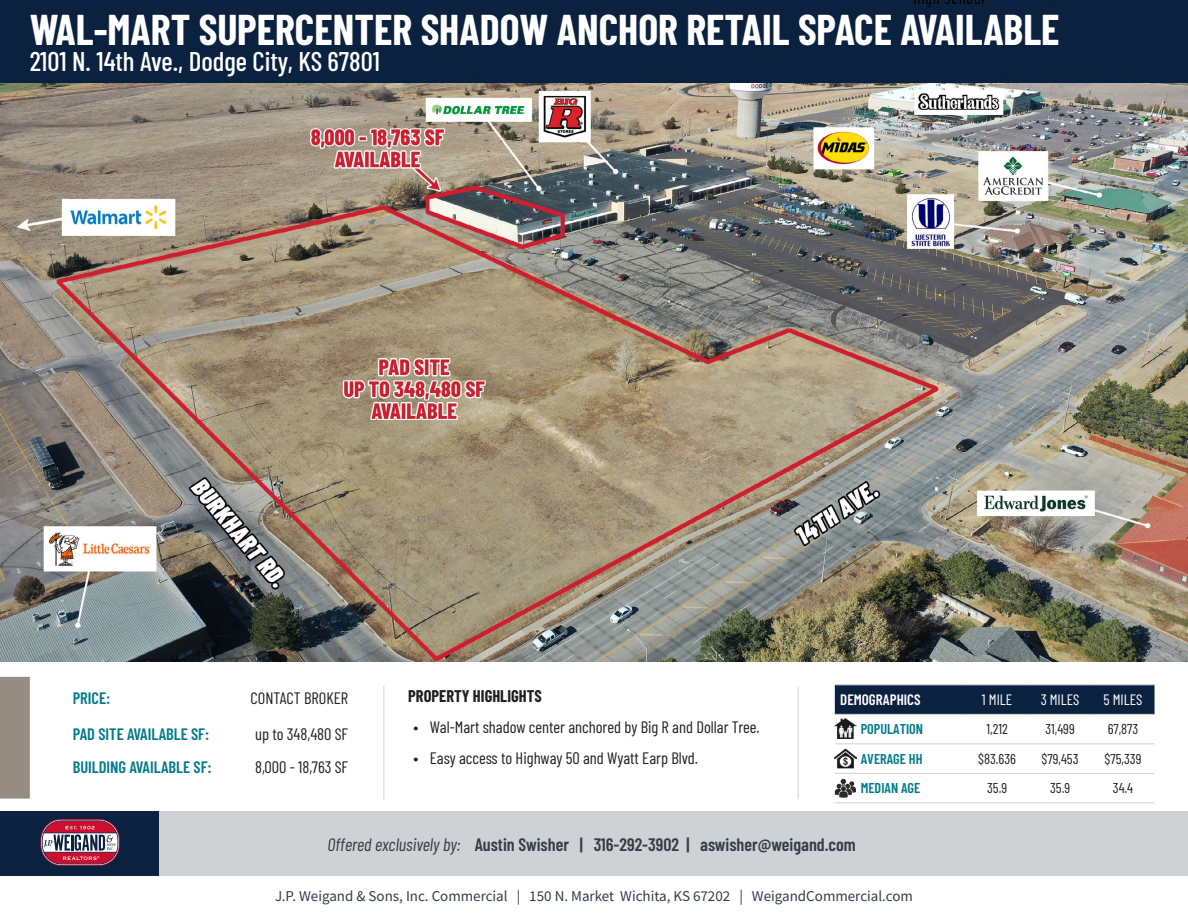
<style>
.page{position:relative;width:1188px;height:918px;background:#fff}
.page>*{position:absolute;margin:0;border:0;box-sizing:border-box;transform-origin:0 0}
.t1{font:700 42px "Barlow Condensed";color:#fff}
.t2{font:500 27px "Barlow Condensed";color:#fff}
.t3{font:600 18px "Barlow Condensed";color:#333d47}
.t4{font:16.5px "Barlow Condensed";color:#231f20}
.t5{font:600 16.5px "Barlow Condensed";color:#007a8a}
.t6{font:700 16.5px "Barlow Condensed";color:#231f20}
.t7{font:15px "Source Sans Pro";color:#333d47}
.t8{font:15px "Barlow Condensed";color:#fff}
.t9{font:600 15px "Barlow Condensed";color:#fff}
.t10{font:14.25px "Barlow Condensed";color:#231f20}
.t11{font:600 14.25px "Barlow Condensed";color:#007a8a}
.s1{font-weight:400;font-style:italic}
</style>
<div class="page">
<img style="left:0;top:83px;width:1188px;height:578px">
<hr style="left:383px;top:686px;width:1px;height:114px;background:#cfd1d4">
<hr style="left:798px;top:686px;width:1px;height:113px;background:#cfd1d4">
<div style="left:835px;top:686px;width:320px;height:28px;background:#0a2140"></div>
<hr style="left:835px;top:685px;width:131px;height:1px;background:#cfd1d4">
<hr style="left:966px;top:685px;width:63px;height:1px;background:#cfd1d4">
<hr style="left:1029px;top:685px;width:63px;height:1px;background:#cfd1d4">
<hr style="left:1092px;top:685px;width:63px;height:1px;background:#cfd1d4">
<hr style="left:835px;top:714px;width:131px;height:1px;background:#cfd1d4">
<hr style="left:966px;top:714px;width:63px;height:1px;background:#cfd1d4">
<hr style="left:1029px;top:714px;width:63px;height:1px;background:#cfd1d4">
<hr style="left:1092px;top:714px;width:63px;height:1px;background:#cfd1d4">
<hr style="left:835px;top:744px;width:131px;height:1px;background:#cfd1d4">
<hr style="left:966px;top:744px;width:63px;height:1px;background:#cfd1d4">
<hr style="left:1029px;top:744px;width:63px;height:1px;background:#cfd1d4">
<hr style="left:1092px;top:744px;width:63px;height:1px;background:#cfd1d4">
<hr style="left:835px;top:773px;width:131px;height:1px;background:#cfd1d4">
<hr style="left:966px;top:773px;width:63px;height:1px;background:#cfd1d4">
<hr style="left:1029px;top:773px;width:63px;height:1px;background:#cfd1d4">
<hr style="left:1092px;top:773px;width:63px;height:1px;background:#cfd1d4">
<hr style="left:835px;top:803px;width:131px;height:1px;background:#cfd1d4">
<hr style="left:966px;top:803px;width:63px;height:1px;background:#cfd1d4">
<hr style="left:1029px;top:803px;width:63px;height:1px;background:#cfd1d4">
<hr style="left:1092px;top:803px;width:63px;height:1px;background:#cfd1d4">
<svg style="left:835px;top:779px;width:21px;height:19px"></svg>
<img style="left:835px;top:719px;width:21px;height:19px">
<img style="left:835px;top:749px;width:21px;height:19px">
<div style="left:1px;top:678px;width:28px;height:120px;background:#968c82"></div>
<div style="left:0;top:677px;width:30px;height:122px;border:2px solid #968c82"></div>
<div style="left:0;top:811px;width:160px;height:65px;background:#0a2140"></div>
<svg style="left:41px;top:819px;width:79px;height:47px"></svg>
<svg style="left:41px;top:820px;width:78px;height:45px"></svg>
<svg style="left:42px;top:820px;width:76px;height:44px"></svg>
<div style="left:160px;top:811px;width:1028px;height:65px;background:#cfd1d4"></div>
<div style="left:0;top:0;width:1188px;height:83px;background:#0a2140"></div>
<h1 class="t1" style="left:30px;top:0;width:1031px">WAL-MART SUPERCENTER SHADOW ANCHOR RETAIL SPACE AVAILABLE</h1>
<h2 class="t2" style="left:30px;top:42px;width:352px">2101 N. 14th Ave., Dodge City, KS 67801</h2>
<p class="t5" style="left:73px;top:687px;width:39px">PRICE:</p>
<p class="t4" style="left:250px;top:687px;width:99px">CONTACT BROKER</p>
<p class="t5" style="left:73px;top:723px;width:138px">PAD SITE AVAILABLE SF:</p>
<p class="t4" style="left:255px;top:723px;width:95px">up to 348,480 SF</p>
<p class="t5" style="left:73px;top:755px;width:140px">BUILDING AVAILABLE SF:</p>
<p class="t4" style="left:255px;top:755px;width:94px">8,000 - 18,763 SF</p>
<p class="t6" style="left:408px;top:685px;width:135px">PROPERTY HIGHLIGHTS</p>
<p class="t4" style="left:414px;top:715px;width:347px">• Wal-Mart shadow center anchored by Big R and Dollar Tree.</p>
<p class="t4" style="left:414px;top:746px;width:286px">• Easy access to Highway 50 and Wyatt Earp Blvd.</p>
<p class="t9" style="left:840px;top:689px;width:82px">DEMOGRAPHICS</p>
<p class="t8" style="left:982px;top:689px;width:32px">1 MILE</p>
<p class="t8" style="left:1041px;top:689px;width:40px">3 MILES</p>
<p class="t8" style="left:1104px;top:689px;width:40px">5 MILES</p>
<p class="t11" style="left:861px;top:719px;width:64px">POPULATION</p>
<p class="t10" style="left:987px;top:719px;width:23px">1,212</p>
<p class="t10" style="left:1045px;top:719px;width:31px">31,499</p>
<p class="t10" style="left:1108px;top:719px;width:32px">67,873</p>
<p class="t11" style="left:861px;top:748px;width:63px">AVERAGE HH</p>
<p class="t10" style="left:978px;top:748px;width:39px">$83.636</p>
<p class="t10" style="left:1042px;top:748px;width:38px">$79,453</p>
<p class="t10" style="left:1105px;top:748px;width:38px">$75,339</p>
<p class="t11" style="left:861px;top:778px;width:61px">MEDIAN AGE</p>
<p class="t10" style="left:987px;top:778px;width:22px">35.9</p>
<p class="t10" style="left:1050px;top:778px;width:22px">35.9</p>
<p class="t10" style="left:1113px;top:778px;width:22px">34.4</p>
<p class="t3" style="left:327px;top:832px;width:530px"><span class="s1">Offered exclusively by:</span> Austin Swisher | 316-292-3902 | aswisher@weigand.com</p>
<p class="t7" style="left:275px;top:887px;width:639px">J.P. Weigand &amp; Sons, Inc. Commercial | 150 N. Market Wichita, KS 67202 | WeigandCommercial.com</p>
</div>
